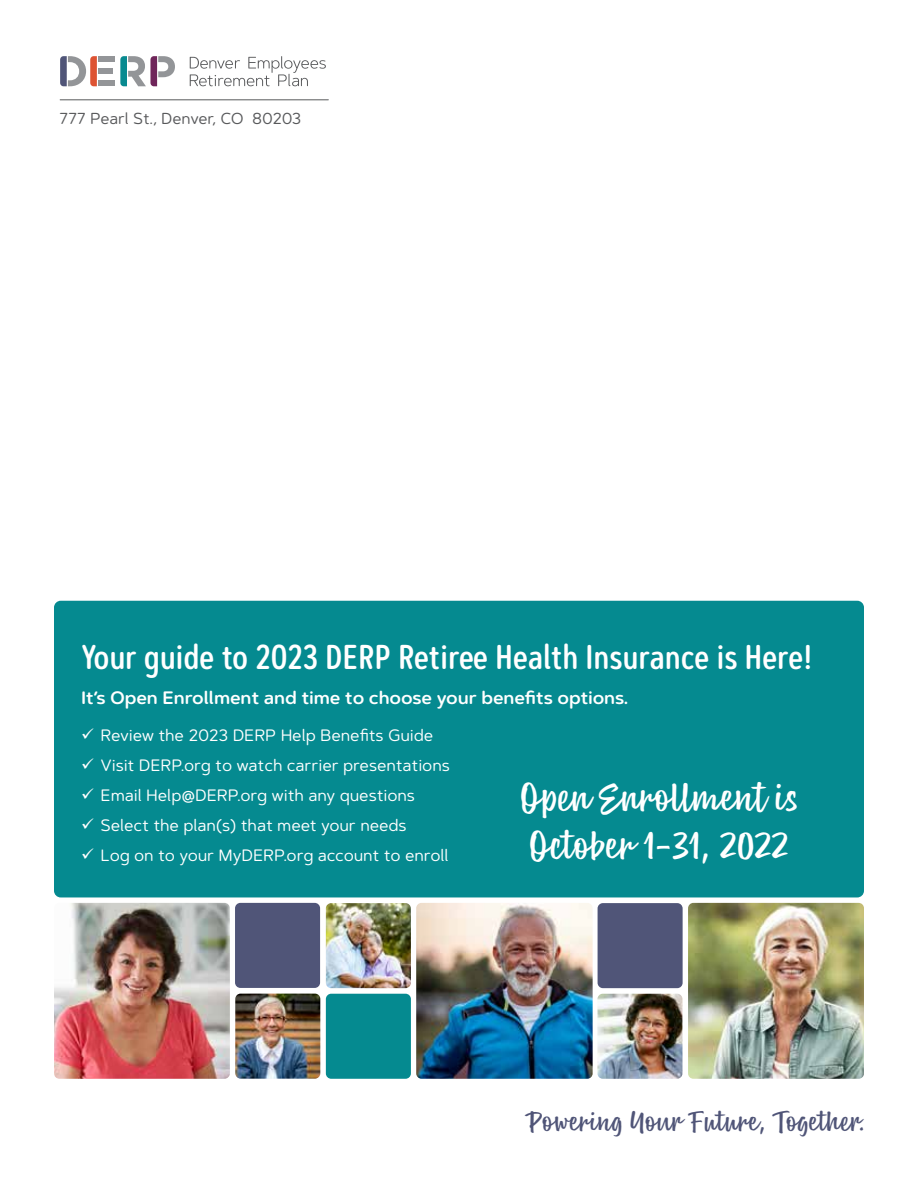
<style>
.page{position:relative;width:918px;height:1188px;background:#fff}
.page>*{position:absolute;margin:0;border:0;box-sizing:border-box;transform-origin:0 0}
.t1{font:38.85px/48.4px "Lemonado Script Smooth";letter-spacing:-.01em;color:#fff}
.t2{font:500 34.5px "Artegra Soft Cn";letter-spacing:-.01em;color:#fff}
.t3{font:27px "Lemonado Script Smooth";color:#505578}
.t4{font:600 18px "Artegra Soft";letter-spacing:-.01em;color:#fff}
.t5{font:16.5px "Artegra Soft";letter-spacing:-.01em;color:#fff}
.t6{font:15.9px "Artegra Soft";letter-spacing:-.025em;color:#58595b}
</style>
<div class="page">
<div style="left:54px;top:601px;width:810px;height:296px;background:#058a90;border-radius:7px"></div>
<hr style="left:60px;top:100px;width:268px;height:1px;background:#58595b">
<svg style="left:60px;top:56px;width:37px;height:30px"></svg>
<div style="left:98px;top:68px;width:14px;height:6px;background:#939598"></div>
<div style="left:98px;top:56px;width:16px;height:6px;background:#939598"></div>
<div style="left:98px;top:80px;width:17px;height:6px;background:#939598"></div>
<svg style="left:120px;top:56px;width:55px;height:30px"></svg>
<svg style="left:190px;top:56px;width:136px;height:30px"></svg>
<img style="left:326px;top:903px;width:85px;height:85px">
<div style="left:235px;top:903px;width:85px;height:85px;background:#505578;border-radius:5px"></div>
<img style="left:597px;top:994px;width:85px;height:85px">
<img style="left:235px;top:994px;width:85px;height:85px">
<div style="left:326px;top:994px;width:85px;height:85px;background:#058a90;border-radius:5px"></div>
<div style="left:598px;top:903px;width:85px;height:85px;background:#505578;border-radius:5px"></div>
<img style="left:54px;top:903px;width:176px;height:176px">
<img style="left:416px;top:903px;width:177px;height:176px">
<img style="left:688px;top:903px;width:176px;height:176px">
<p class="t6" style="left:59px;top:108px;width:244px">777 Pearl St., Denver, CO 80203</p>
<h2 class="t2" style="left:81px;top:635px;width:733px">Your guide to 2023 DERP Retiree Health Insurance is Here!</h2>
<p class="t4" style="left:81px;top:687px;width:549px">It’s Open Enrollment and time to choose your benefits options.</p>
<p class="t5" style="left:81px;top:725px;width:354px">✓ Review the 2023 DERP Help Benefits Guide</p>
<p class="t5" style="left:81px;top:755px;width:370px">✓ Visit DERP.org to watch carrier presentations</p>
<p class="t5" style="left:81px;top:785px;width:335px">✓ Email Help@DERP.org with any questions</p>
<p class="t5" style="left:81px;top:815px;width:327px">✓ Select the plan(s) that meet your needs</p>
<p class="t5" style="left:81px;top:845px;width:369px">✓ Log on to your MyDERP.org account to enroll</p>
<h1 class="t1" style="left:519px;top:774px;width:280px">Open Enrollment is<br>October 1-31, 2022</h1>
<h3 class="t3" style="left:525px;top:1104px;width:342px">Powering Your Future, Together.</h3>
</div>
